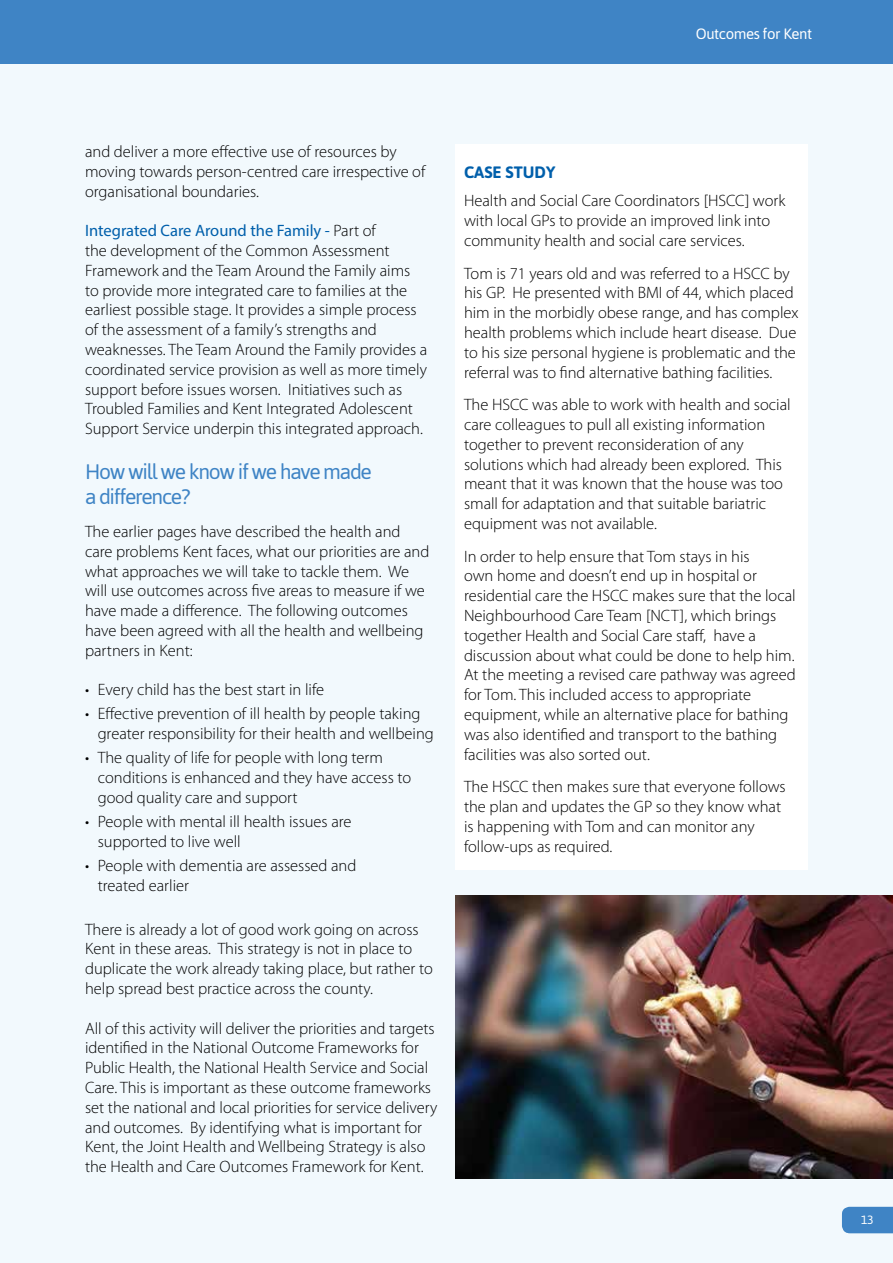
<style>
.page{position:relative;width:893px;height:1263px;background:#fff}
.page>*{position:absolute;margin:0;border:0;box-sizing:border-box;transform-origin:0 0}
.t1{font:21px/25.2px "Asap";letter-spacing:-.06em;color:#3f84c5}
.t2{font:300 16.5px/19.8px "Myriad Pro";color:#000}
.t3{font:700 16.5px "Asap";color:#005fab}
.t4{font:15px "Asap";letter-spacing:-.03em;color:#fff}
.t5{font:12px "Asap";color:#fff}
.s1{font-weight:400;color:#005fab}
</style>
<div class="page">
<div style="left:0;top:0;width:893px;height:64px;background:#3f84c5"></div>
<div style="left:0;top:64px;width:893px;height:1198px;background:#f2f9fd"></div>
<div style="left:455px;top:145px;width:353px;height:725px;background:#fff"></div>
<img style="left:455px;top:895px;width:438px;height:284px">
<svg style="left:842px;top:1207px;width:51px;height:26px"></svg>
<p class="t4" style="left:696px;top:25px;width:118px">Outcomes for Kent</p>
<p class="t2" style="left:85px;top:142px;width:342px">and deliver a more effective use of resources by moving towards person-centred care irrespective of organisational boundaries.</p>
<p class="t2" style="left:85px;top:221px;width:344px"><span class="s1">Integrated Care Around the Family -</span> Part of<br>the development of the Common Assessment Framework and the Team Around the Family aims to provide more integrated care to families at the earliest possible stage. It provides a simple process of the assessment of a family’s strengths and weaknesses. The Team Around the Family provides a coordinated service provision as well as more timely support before issues worsen. Initiatives such as Troubled Families and Kent Integrated Adolescent Support Service underpin this integrated approach.</p>
<p class="t1" style="left:85px;top:459px;width:288px">How will we know if we have made a difference?</p>
<p class="t2" style="left:85px;top:522px;width:346px">The earlier pages have described the health and care problems Kent faces, what our priorities are and what approaches we will take to tackle them. We will use outcomes across five areas to measure if we have made a difference. The following outcomes have been agreed with all the health and wellbeing partners in Kent:</p>
<p class="t2" style="left:85px;top:680px;width:241px">• Every child has the best start in life</p>
<p class="t2" style="left:98px;top:704px;width:338px;text-indent:-13px">• Effective prevention of ill health by people taking greater responsibility for their health and wellbeing</p>
<p class="t2" style="left:98px;top:748px;width:315px;text-indent:-13px">• The quality of life for people with long term conditions is enhanced and they have access to good quality care and support</p>
<p class="t2" style="left:98px;top:812px;width:255px;text-indent:-13px">• People with mental ill health issues are supported to live well</p>
<p class="t2" style="left:98px;top:856px;width:260px;text-indent:-13px">• People with dementia are assessed and treated earlier</p>
<p class="t2" style="left:85px;top:919px;width:349px">There is already a lot of good work going on across Kent in these areas. This strategy is not in place to duplicate the work already taking place, but rather to help spread best practice across the county.</p>
<p class="t2" style="left:85px;top:1018px;width:354px">All of this activity will deliver the priorities and targets identified in the National Outcome Frameworks for Public Health, the National Health Service and Social Care. This is important as these outcome frameworks set the national and local priorities for service delivery and outcomes. By identifying what is important for Kent, the Joint Health and Wellbeing Strategy is also the Health and Care Outcomes Framework for Kent.</p>
<p class="t3" style="left:464px;top:163px;width:93px">CASE STUDY</p>
<p class="t2" style="left:464px;top:191px;width:323px">Health and Social Care Coordinators [HSCC] work with local GPs to provide an improved link into community health and social care services.</p>
<p class="t2" style="left:464px;top:263px;width:336px">Tom is 71 years old and was referred to a HSCC by his GP. He presented with BMI of 44, which placed him in the morbidly obese range, and has complex health problems which include heart disease. Due to his size personal hygiene is problematic and the referral was to find alternative bathing facilities.</p>
<p class="t2" style="left:464px;top:395px;width:328px">The HSCC was able to work with health and social care colleagues to pull all existing information together to prevent reconsideration of any solutions which had already been explored. This meant that it was known that the house was too small for adaptation and that suitable bariatric equipment was not available.</p>
<p class="t2" style="left:464px;top:546px;width:333px">In order to help ensure that Tom stays in his<br>own home and doesn’t end up in hospital or residential care the HSCC makes sure that the local Neighbourhood Care Team [NCT], which brings together Health and Social Care staff, have a discussion about what could be done to help him.<br>At the meeting a revised care pathway was agreed for Tom. This included access to appropriate equipment, while an alternative place for bathing was also identified and transport to the bathing facilities was also sorted out.</p>
<p class="t2" style="left:464px;top:777px;width:323px">The HSCC then makes sure that everyone follows the plan and updates the GP so they know what is happening with Tom and can monitor any follow-ups as required.</p>
<p class="t5" style="left:861px;top:1213px;width:14px">13</p>
</div>
